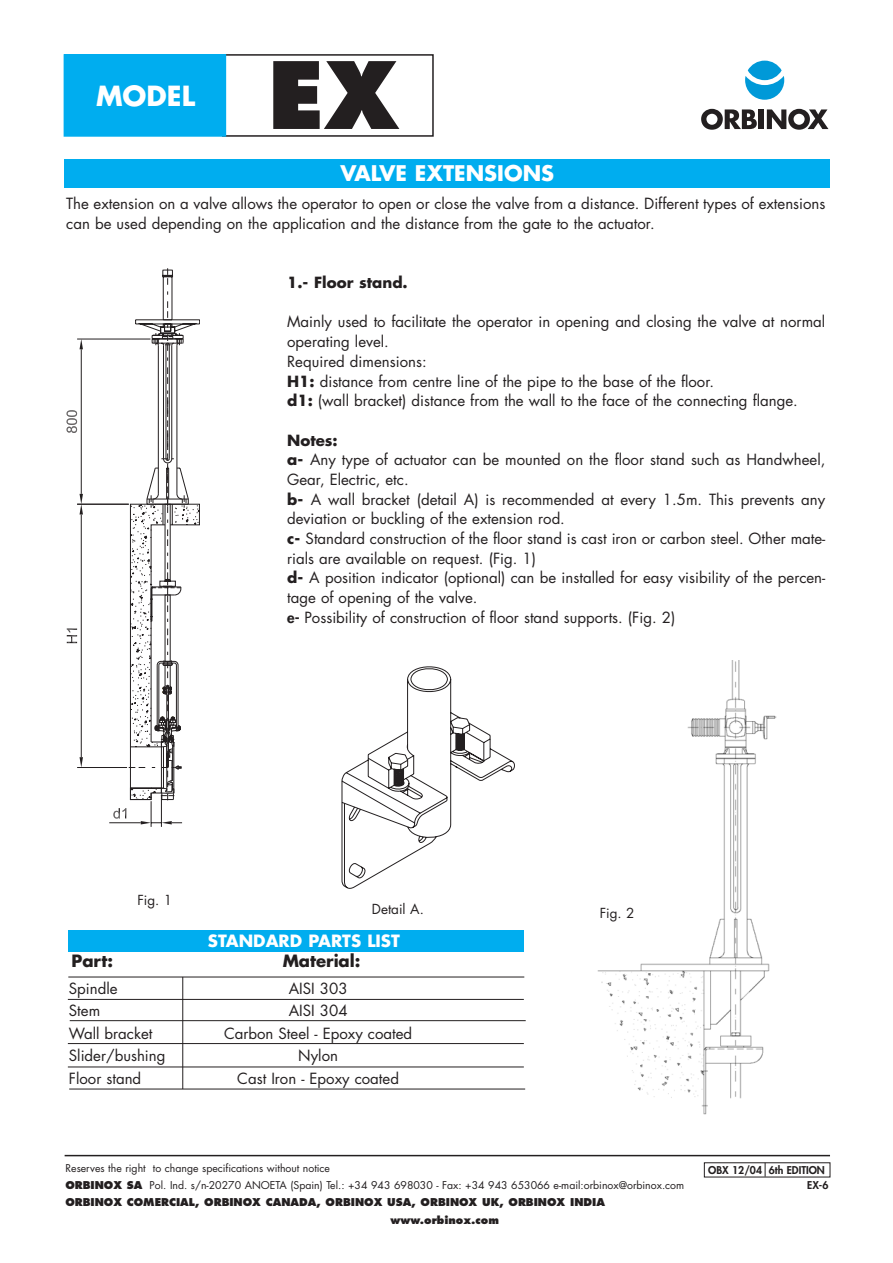
<style>
.page{position:relative;width:893px;height:1263px;background:#fff}
.page>*{position:absolute;margin:0;border:0;box-sizing:border-box;transform-origin:0 0}
.t1{font:800 90px "Futura";color:#231f20}
.t2{font:700 27px "Futura";color:#fff}
.t3{font:700 21px "Futura";color:#fff}
.t4{font:700 16.5px "Futura";color:#fff}
.t5{font:700 16.5px "Futura";color:#231f20}
.t6{font:15px/19.6px "Futura";color:#231f20}
.t7{font:700 15px "Futura";color:#231f20}
.t8{font:13.5px "Futura";color:#231f20}
.t9{font:10.5px/16.5px "Futura";color:#231f20}
.t10{font:800 10.5px "Futura";color:#231f20}
.t11{font:800 10.5px/15px "Futura";color:#231f20}
.s1{font-weight:700}
.s2{font-weight:800}
</style>
<div class="page">
<img style="left:597px;top:660px;width:180px;height:455px">
<div style="left:68px;top:930px;width:456px;height:22px;background:#00adef"></div>
<div style="left:222px;top:54px;width:211px;height:83px;border:2px solid #231f20"></div>
<div style="left:64px;top:55px;width:161px;height:81px;background:#00adef"></div>
<div style="left:64px;top:54px;width:162px;height:83px;border:2px solid #00adef"></div>
<div style="left:65px;top:159px;width:765px;height:29px;background:#00adef"></div>
<hr style="left:69px;top:1089px;width:456px;height:1px;background:#231f20">
<svg style="left:701px;top:109px;width:55px;height:21px"></svg>
<div style="left:759px;top:109px;width:5px;height:20px;background:#231f20"></div>
<svg style="left:766px;top:109px;width:62px;height:21px"></svg>
<div style="left:747px;top:61px;width:34px;height:19px;background:#0099d8;border-radius:50%"></div>
<svg style="left:745px;top:76px;width:39px;height:24px"></svg>
<hr style="left:68px;top:999px;width:456px;height:1px;background:#231f20">
<hr style="left:68px;top:977px;width:456px;height:1px;background:#231f20">
<hr style="left:70px;top:1020px;width:455px;height:1px;background:#231f20">
<hr style="left:68px;top:1043px;width:456px;height:1px;background:#231f20">
<hr style="left:68px;top:1067px;width:456px;height:1px;background:#231f20">
<hr style="left:182px;top:977px;width:1px;height:112px;background:#231f20">
<hr style="left:109px;top:823px;width:32px;height:1px;background:#231f20">
<hr style="left:77px;top:339px;width:73px;height:1px;background:#231f20">
<hr style="left:81px;top:349px;width:1px;height:145px;background:#231f20">
<svg style="left:79px;top:339px;width:4px;height:10px"></svg>
<svg style="left:67px;top:410px;width:11px;height:23px"></svg>
<hr style="left:77px;top:767px;width:50px;height:1px;background:#231f20">
<hr style="left:77px;top:504px;width:52px;height:1px;background:#231f20">
<hr style="left:81px;top:515px;width:1px;height:242px;background:#231f20">
<svg style="left:79px;top:757px;width:4px;height:10px"></svg>
<svg style="left:79px;top:494px;width:4px;height:21px"></svg>
<svg style="left:67px;top:629px;width:10px;height:14px"></svg>
<svg style="left:113px;top:268px;width:87px;height:559px"></svg>
<svg style="left:342px;top:667px;width:172px;height:221px"></svg>
<hr style="left:65px;top:1155px;width:765px;height:1px;background:#231f20">
<svg style="left:764px;top:1163px;width:1px;height:14px"></svg>
<h2 class="t2" style="left:96px;top:84px;width:100px">MODEL</h2>
<h1 class="t1" style="left:268px;top:56px;width:132px">EX</h1>
<h3 class="t3" style="left:340px;top:164px;width:215px">VALVE EXTENSIONS</h3>
<p class="t6" style="left:66px;top:195px;width:760px">The extension on a valve allows the operator to open or close the valve from a distance. Different types of extensions can be used depending on the application and the distance from the gate to the actuator.</p>
<p class="t7" style="left:287px;top:276px;width:122px">1.- Floor stand.</p>
<p class="t6" style="left:287px;top:313px;width:539px">Mainly used to facilitate the operator in opening and closing the valve at normal operating level.<br>Required dimensions:<br><span class="s1">H1:</span> distance from centre line of the pipe to the base of the floor.<br><span class="s1">d1:</span> (wall bracket) distance from the wall to the face of the connecting flange.</p>
<p class="t6" style="left:287px;top:432px;width:539px"><span class="s1">Notes:<br>a-</span> Any type of actuator can be mounted on the floor stand such as Handwheel, Gear, Electric, etc.<br><span class="s1">b-</span> A wall bracket (detail A) is recommended at every 1.5m. This prevents any deviation or buckling of the extension rod.<br><span class="s1">c-</span> Standard construction of the floor stand is cast iron or carbon steel. Other mate&shy;rials are available on request. (Fig. 1)<br><span class="s1">d-</span> A position indicator (optional) can be installed for easy visibility of the percen&shy;tage of opening of the valve.<br><span class="s2">e-</span> Possibility of construction of floor stand supports. (Fig. 2)</p>
<p class="t8" style="left:137px;top:894px;width:36px">Fig. 1</p>
<p class="t8" style="left:372px;top:902px;width:53px">Detail A.</p>
<p class="t4" style="left:208px;top:933px;width:193px">STANDARD PARTS LIST</p>
<p class="t8" style="left:599px;top:907px;width:36px">Fig. 2</p>
<p class="t5" style="left:71px;top:954px;width:43px">Part:</p>
<p class="t5" style="left:283px;top:954px;width:79px">Material:</p>
<p class="t6" style="left:69px;top:979px;width:50px">Spindle</p>
<p class="t6" style="left:289px;top:979px;width:60px">AISI 303</p>
<p class="t6" style="left:69px;top:1002px;width:33px">Stem</p>
<p class="t6" style="left:289px;top:1002px;width:60px">AISI 304</p>
<p class="t6" style="left:69px;top:1024px;width:85px">Wall bracket</p>
<p class="t6" style="left:224px;top:1024px;width:190px">Carbon Steel - Epoxy coated</p>
<p class="t6" style="left:69px;top:1047px;width:98px">Slider/bushing</p>
<p class="t6" style="left:298px;top:1047px;width:41px">Nylon</p>
<p class="t6" style="left:69px;top:1069px;width:74px">Floor stand</p>
<p class="t6" style="left:237px;top:1069px;width:163px">Cast Iron - Epoxy coated</p>
<p class="t9" style="left:65px;top:1161px;width:620px">Reserves the right to change specifications without notice<br><span class="s2">ORBINOX SA</span> Pol. Ind. s/n-20270 ANOETA (Spain) Tel.: +34 943 698030 - Fax: +34 943 653066 e-mail:orbinox@orbinox.com</p>
<p class="t11" style="left:807px;top:1163px;width:23px;text-indent:-99px">OBX 12/04 6th EDITION<br>EX-6</p>
<p class="t10" style="left:65px;top:1198px;width:541px">ORBINOX COMERCIAL, ORBINOX CANADA, ORBINOX USA, ORBINOX UK, ORBINOX INDIA</p>
<p class="t10" style="left:390px;top:1216px;width:110px">www.orbinox.com</p>
</div>
